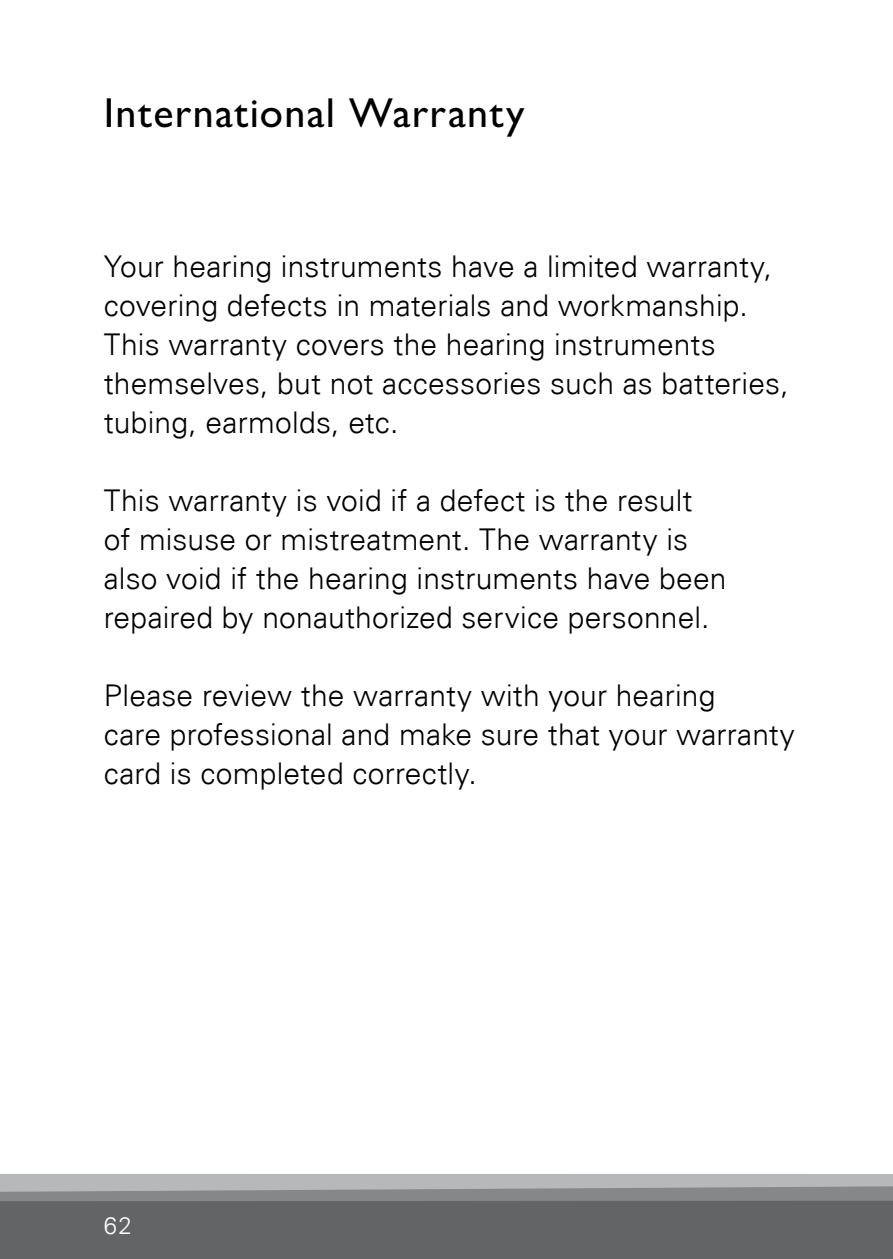
<style>
.page{position:relative;width:893px;height:1259px;background:#fff}
.page>*{position:absolute;margin:0;border:0;box-sizing:border-box;transform-origin:0 0}
.t1{font:500 42px "Gill Sans MT Pro";letter-spacing:.03em;color:#000}
.t2{font:300 30px/39px "Univers Com 45";letter-spacing:.005em;color:#000}
.t3{font:300 24px "Univers Com 45";color:#fff}
</style>
<div class="page">
<div style="left:0;top:1174px;width:893px;height:85px;background:#b7b8ba"></div>
<svg style="left:0;top:1186px;width:893px;height:14px;fill:#868789"></svg>
<div style="left:0;top:1200px;width:893px;height:59px;background:#636466"></div>
<h1 class="t1" style="left:104px;top:88px;width:422px">International Warranty</h1>
<p class="t2" style="left:104px;top:247px;width:687px">Your hearing instruments have a limited warranty, covering defects in materials and workmanship.<br>This warranty covers the hearing instruments themselves, but not accessories such as batteries, tubing, earmolds, etc.</p>
<p class="t2" style="left:104px;top:481px;width:624px">This warranty is void if a defect is the result of misuse or mistreatment. The warranty is also void if the hearing instruments have been repaired by nonauthorized service personnel.</p>
<p class="t2" style="left:104px;top:676px;width:693px">Please review the warranty with your hearing<br>care professional and make sure that your warranty card is completed correctly.</p>
<p class="t3" style="left:104px;top:1210px;width:29px">62</p>
</div>
